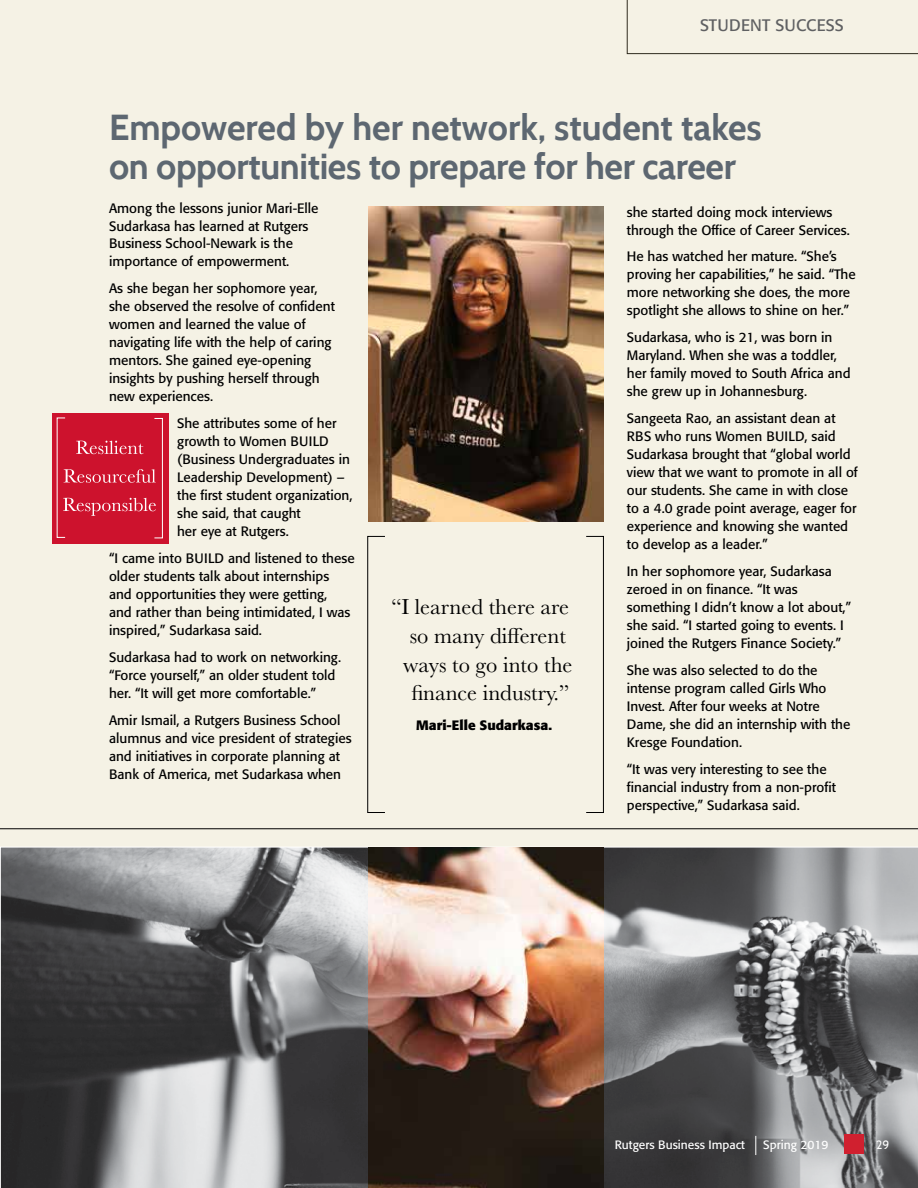
<style>
.page{position:relative;width:918px;height:1188px;background:#fff}
.page>*{position:absolute;margin:0;border:0;box-sizing:border-box;transform-origin:0 0}
.t1{font:700 36px/39px "Cabin";letter-spacing:-.01em;color:#5d6771}
.t2{font:22.5px/28.7px "Baskerville";color:#000;text-align:right}
.t3{font:16.5px "Formata BQ";letter-spacing:.01em;color:#5f6062}
.t4{font:13.5px/18px "Formata BQ";color:#000}
.t5{font:700 13.5px "Formata BQ";color:#000}
.t6{font:12px "Formata BQ";color:#fff}
.t7{font:12px "Cabin";color:#fff}
</style>
<div class="page">
<div style="left:0;top:0;width:918px;height:847px;background:#f5f2e5"></div>
<svg style="left:0;top:847px;width:918px;height:341px;background:#727274"></svg>
<hr style="left:0;top:828px;width:918px;height:1px;background:#000">
<img style="left:368px;top:847px;width:236px;height:341px">
<div style="left:845px;top:1134px;width:19px;height:20px;background:#d0202f"></div>
<svg style="left:755px;top:1136px;width:1px;height:19px"></svg>
<div style="left:586px;top:536px;width:18px;height:277px;border:1px solid #000"></div>
<div style="left:367px;top:536px;width:18px;height:277px;border:1px solid #000"></div>
<img style="left:368px;top:207px;width:236px;height:314px">
<div style="left:52px;top:413px;width:117px;height:131px;background:#cd122d"></div>
<div style="left:154px;top:418px;width:9px;height:120px;border:1px solid #fff"></div>
<svg style="left:63px;top:498px;width:93px;height:18px"></svg>
<svg style="left:64px;top:469px;width:92px;height:14px"></svg>
<svg style="left:76px;top:441px;width:68px;height:13px"></svg>
<p class="t3" style="left:700px;top:15px;width:145px">STUDENT SUCCESS</p>
<h1 class="t1" style="left:109px;top:108px;width:654px">Empowered by her network, student takes on opportunities to prepare for her career</h1>
<p class="t4" style="left:109px;top:199px;width:211px">Among the lessons junior Mari-Elle<br>Sudarkasa has learned at Rutgers<br>Business School-Newark is the importance of empowerment.</p>
<p class="t4" style="left:109px;top:280px;width:227px">As she began her sophomore year, she observed the resolve of confident women and learned the value of navigating life with the help of caring mentors. She gained eye-opening insights by pushing herself through new experiences.</p>
<p class="t4" style="left:177px;top:414px;width:177px">She attributes some of her growth to Women BUILD (Business Undergraduates in<br>Leadership Development) – the first student organization, she said, that caught<br>her eye at Rutgers.</p>
<p class="t4" style="left:109px;top:549px;width:247px">“I came into BUILD and listened to these older students talk about internships and opportunities they were getting,<br>and rather than being intimidated, I was inspired,” Sudarkasa said.</p>
<p class="t4" style="left:109px;top:648px;width:234px">Sudarkasa had to work on networking. “Force yourself,” an older student told her. “It will get more comfortable.”</p>
<p class="t4" style="left:109px;top:711px;width:244px">Amir Ismail, a Rutgers Business School alumnus and vice president of strategies and initiatives in corporate planning at Bank of America, met Sudarkasa when</p>
<h2 class="t2" style="left:391px;top:593px;width:183px">“I learned there are so many different ways to go into the finance industry.”</h2>
<p class="t5" style="left:416px;top:717px;width:137px">Mari-Elle Sudarkasa.</p>
<p class="t4" style="left:627px;top:203px;width:225px">she started doing mock interviews through the Office of Career Services.</p>
<p class="t4" style="left:627px;top:248px;width:230px">He has watched her mature. “She’s proving her capabilities,” he said. “The more networking she does, the more spotlight she allows to shine on her.”</p>
<p class="t4" style="left:627px;top:329px;width:225px">Sudarkasa, who is 21, was born in<br>Maryland. When she was a toddler, her family moved to South Africa and she grew up in Johannesburg.</p>
<p class="t4" style="left:627px;top:409px;width:232px">Sangeeta Rao, an assistant dean at RBS who runs Women BUILD, said Sudarkasa brought that “global world view that we want to promote in all of our students. She came in with close to a 4.0 grade point average, eager for experience and knowing she wanted to develop as a leader.”</p>
<p class="t4" style="left:627px;top:562px;width:226px">In her sophomore year, Sudarkasa zeroed in on finance. “It was something I didn’t know a lot about,” she said. “I started going to events. I joined the Rutgers Finance Society.”</p>
<p class="t4" style="left:627px;top:661px;width:225px">She was also selected to do the intense program called Girls Who<br>Invest. After four weeks at Notre<br>Dame, she did an internship with the<br>Kresge Foundation.</p>
<p class="t4" style="left:627px;top:760px;width:211px">“It was very interesting to see the financial industry from a non-profit perspective,” Sudarkasa said.</p>
<p class="t6" style="left:763px;top:1138px;width:67px">Spring 2019</p>
<p class="t6" style="left:615px;top:1138px;width:132px">Rutgers Business Impact</p>
<p class="t7" style="left:876px;top:1137px;width:15px">29</p>
</div>
